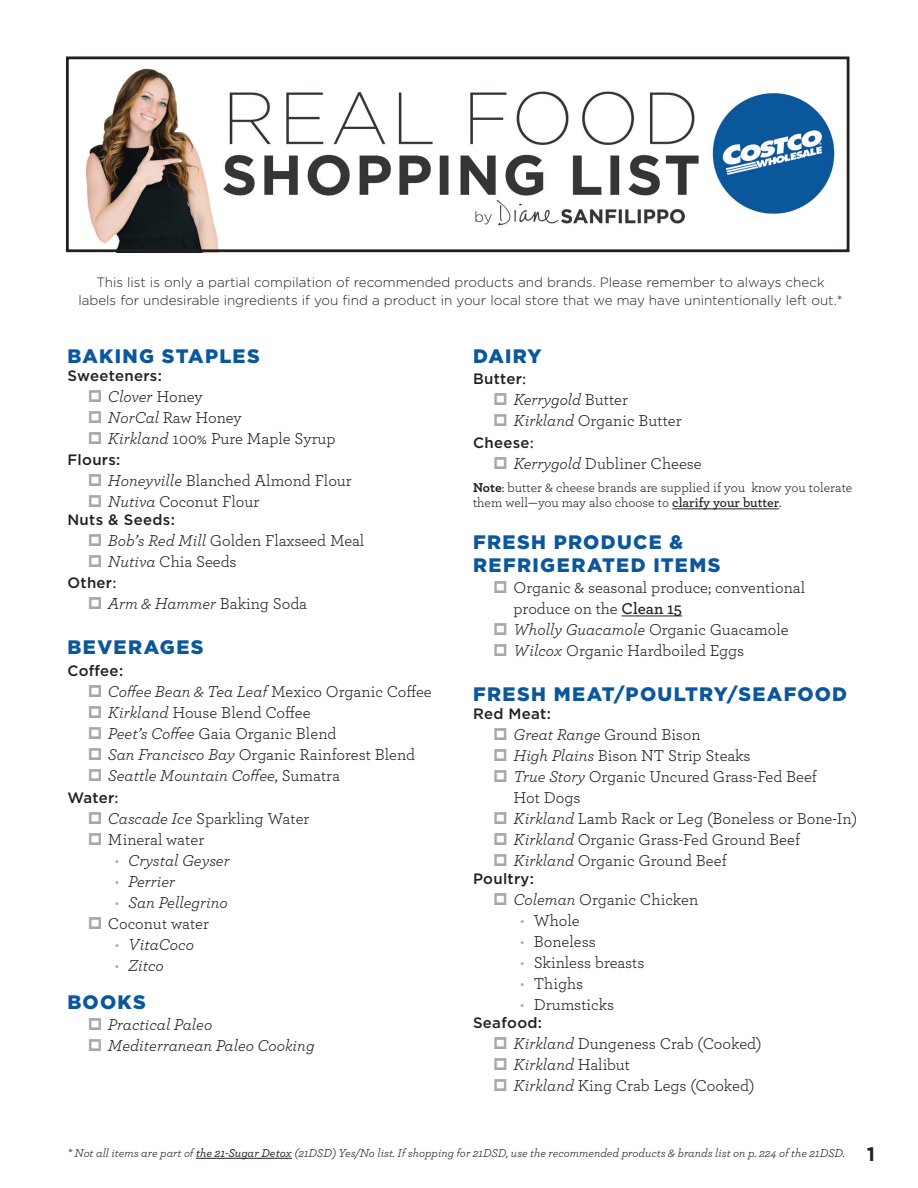
<style>
.page{position:relative;width:918px;height:1188px;background:#fff}
.page>*{position:absolute;margin:0;border:0;box-sizing:border-box;transform-origin:0 0}
.t1{font:900 19.5px/23.4px "Gotham";letter-spacing:.07em;color:#0b579c}
.t2{font:16.5px/21px "Archer";color:#231f20}
.t3{font:italic 16.5px/21px "Archer";color:#231f20}
.t4{font:500 15px "Gotham";letter-spacing:.02em;color:#231f20}
.t5{font:300 13.5px/18px "Gotham";color:#231f20;text-align:center}
.t6{font:13.5px/15px "Archer";color:#231f20}
.t7{font:italic 12px "Archer";color:#231f20}
.s1{font-style:italic}
.s2{font-family:"Minion Pro";font-weight:400;font-size:18px}
.s3{font-style:normal}
.s4{font-style:normal;color:#a5a6af}
.s5{font-weight:700}
.s6{font-weight:600}
.s7{color:#a5a6af}
.s8{font-weight:500}
.s9{font-family:"Gotham";font-weight:700;font-style:normal;font-size:19.5px}
</style>
<div class="page">
<hr style="left:672px;top:509px;width:107px;height:1px;background:#231f20">
<hr style="left:622px;top:616px;width:60px;height:1px;background:#231f20">
<hr style="left:196px;top:1158px;width:96px;height:1px;background:#231f20">
<img style="left:85px;top:68px;width:750px;height:180px">
<div style="left:66px;top:56px;width:783px;height:196px;border:3px solid #231f20"></div>
<p class="t5" style="left:78px;top:273px;width:766px">This list is only a partial compilation of recommended products and brands. Please remember to always check labels for undesirable ingredients if you find a product in your local store that we may have unintentionally left out.*</p>
<p class="t1" style="left:68px;top:344px;width:194px">BAKING STAPLES</p>
<p class="t4" style="left:68px;top:366px;width:96px">Sweeteners:</p>
<p class="t2" style="left:108px;top:385px;width:229px"><span class="s1">Clover</span> Honey<br><span class="s1">NorCal</span> Raw Honey<br><span class="s1">Kirkland</span> 100% Pure Maple Syrup</p>
<p class="t4" style="left:68px;top:450px;width:54px">Flours:</p>
<p class="t2" style="left:108px;top:469px;width:245px"><span class="s1">Honeyville</span> Blanched Almond Flour<br><span class="s1">Nutiva</span> Coconut Flour</p>
<p class="t4" style="left:68px;top:510px;width:109px">Nuts &amp; Seeds:</p>
<p class="t2" style="left:108px;top:529px;width:258px"><span class="s1">Bob’s Red Mill</span> Golden Flaxseed Meal<br><span class="s1">Nutiva</span> Chia Seeds</p>
<p class="t4" style="left:68px;top:573px;width:51px">Other<span class="s2">:</span></p>
<p class="t3" style="left:108px;top:593px;width:201px">Arm &amp; Hammer <span class="s3">Baking Soda</span></p>
<p class="t1" style="left:68px;top:636px;width:138px">BEVERAGES</p>
<p class="t4" style="left:68px;top:661px;width:57px">Coffee:</p>
<p class="t2" style="left:108px;top:680px;width:325px"><span class="s1">Coffee Bean &amp; Tea Leaf</span> Mexico Organic Coffee <span class="s1">Kirkland</span> House Blend Coffee<br><span class="s1">Peet’s Coffee</span> Gaia Organic Blend<br><span class="s1">San Francisco Bay</span> Organic Rainforest Blend <span class="s1">Seattle Mountain Coffee</span>, Sumatra</p>
<p class="t4" style="left:68px;top:788px;width:53px">Water<span class="s2">:</span></p>
<p class="t2" style="left:108px;top:807px;width:203px"><span class="s1">Cascade Ice</span> Sparkling Water<br>Mineral water</p>
<p class="t3" style="left:115px;top:849px;width:116px"><span class="s4">•</span> Crystal Geyser</p>
<p class="t3" style="left:115px;top:870px;width:62px"><span class="s4">•</span> Perrier</p>
<p class="t3" style="left:108px;top:891px;width:121px;text-indent:7px"><span class="s4">•</span> San Pellegrino<br><span class="s3">Coconut water</span></p>
<p class="t3" style="left:115px;top:933px;width:81px"><span class="s4">•</span> VitaCoco</p>
<p class="t3" style="left:115px;top:954px;width:51px"><span class="s4">•</span> Zitco</p>
<p class="t1" style="left:68px;top:990px;width:80px">BOOKS</p>
<p class="t3" style="left:108px;top:1013px;width:208px">Practical Paleo<br>Mediterranean Paleo Cooking</p>
<p class="t1" style="left:473px;top:344px;width:70px">DAIRY</p>
<p class="t4" style="left:473px;top:369px;width:55px">Butter<span class="s2">:</span></p>
<p class="t2" style="left:514px;top:389px;width:170px"><span class="s1">Kerrygold</span> Butter<br><span class="s1">Kirkland</span> Organic Butter</p>
<p class="t4" style="left:473px;top:433px;width:62px">Cheese<span class="s2">:</span></p>
<p class="t2" style="left:514px;top:452px;width:190px"><span class="s1">Kerrygold</span> Dubliner Cheese</p>
<p class="t6" style="left:473px;top:480px;width:381px"><span class="s5">Note</span>: butter &amp; cheese brands are supplied if you know you tolerate them well—you may also choose to <span class="s6">clarify your butter</span>.</p>
<p class="t1" style="left:473px;top:530px;width:249px">FRESH PRODUCE &amp;<br>REFRIGERATED ITEMS</p>
<p class="t2" style="left:514px;top:577px;width:293px">Organic &amp; seasonal produce; conventional produce on the <span class="s6">Clean 15<br></span><span class="s1">Wholly Guacamole</span> Organic Guacamole <span class="s1">Wilcox</span> Organic Hardboiled Eggs</p>
<p class="t1" style="left:473px;top:682px;width:376px">FRESH MEAT/POULTRY/SEAFOOD</p>
<p class="t4" style="left:473px;top:704px;width:79px">Red Meat:</p>
<p class="t2" style="left:514px;top:724px;width:345px"><span class="s1">Great Range</span> Ground Bison<br><span class="s1">High Plains</span> Bison NT Strip Steaks<br><span class="s1">True Story</span> Organic Uncured Grass-Fed Beef<br>Hot Dogs<br><span class="s1">Kirkland</span> Lamb Rack or Leg (Boneless or Bone-In)<br><span class="s1">Kirkland</span> Organic Grass-Fed Ground Beef<br><span class="s1">Kirkland</span> Organic Ground Beef</p>
<p class="t4" style="left:473px;top:869px;width:62px">Poultry:</p>
<p class="t2" style="left:514px;top:889px;width:186px"><span class="s1">Coleman</span> Organic Chicken</p>
<p class="t2" style="left:520px;top:910px;width:61px"><span class="s7">•</span> Whole</p>
<p class="t2" style="left:520px;top:931px;width:77px"><span class="s7">•</span> Boneless</p>
<p class="t2" style="left:520px;top:952px;width:126px"><span class="s7">•</span> Skinless breasts</p>
<p class="t2" style="left:520px;top:973px;width:64px"><span class="s7">•</span> Thighs</p>
<p class="t2" style="left:520px;top:994px;width:95px"><span class="s7">•</span> Drumsticks</p>
<p class="t4" style="left:473px;top:1013px;width:71px">Seafood:</p>
<p class="t2" style="left:514px;top:1033px;width:250px"><span class="s1">Kirkland</span> Dungeness Crab (Cooked)<br><span class="s1">Kirkland</span> Halibut<br><span class="s1">Kirkland</span> King Crab Legs (Cooked)</p>
<p class="t7" style="left:68px;top:1145px;width:809px">* Not all items are part of <span class="s8">the 21-Sugar Detox</span> (21DSD) Yes/No list. If shopping for 21DSD, use the recommended products &amp; brands list on p. 224 of the 21DSD. <span class="s9">1</span></p>
</div>
